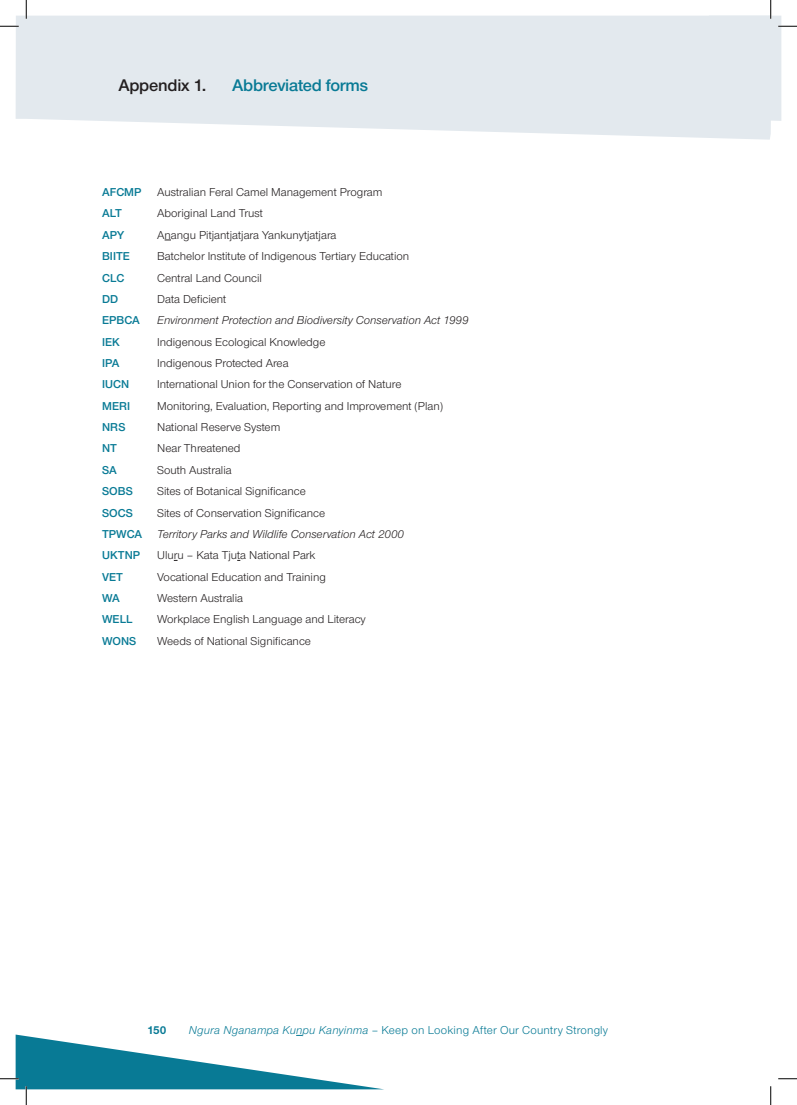
<style>
.page{position:relative;width:797px;height:1105px;background:#fff}
.page>*{position:absolute;margin:0;border:0;box-sizing:border-box;transform-origin:0 0}
.t1{font:600 17.5px "Nimbus Sans Novus T";letter-spacing:-.015em;color:#087a95}
.t2{font:600 17.5px "Nimbus Sans Novus T";letter-spacing:-.015em;color:#231f20}
.t3{font:11.88px "Nimbus Sans Novus T";color:#231f20}
.t4{font:italic 11.88px "Nimbus Sans Novus T";color:#231f20}
.t5{font:600 11.88px "Nimbus Sans Novus T";color:#087a95}
.t6{font:11.88px "Nimbus Sans Novus T";letter-spacing:.015em;color:#087a95}
.t7{font:700 11.88px "Nimbus Sans Novus T";color:#087a95}
.s1{font-style:italic}
</style>
<div class="page">
<svg style="left:16px;top:16px;width:755px;height:124px;background:#e5ebef"></svg>
<svg style="left:0;top:25px;width:19px;height:2px"></svg>
<svg style="left:778px;top:1078px;width:19px;height:1px"></svg>
<svg style="left:25px;top:0;width:2px;height:19px"></svg>
<svg style="left:0;top:1034px;width:384px;height:71px"></svg>
<svg style="left:708px;top:0;width:89px;height:121px"></svg>
<svg style="left:770px;top:1086px;width:1px;height:19px"></svg>
<h1 class="t2" style="left:118px;top:75px;width:90px">Appendix 1.</h1>
<h1 class="t1" style="left:232px;top:75px;width:137px">Abbreviated forms</h1>
<p class="t5" style="left:102px;top:185px;width:41px">AFCMP</p>
<p class="t3" style="left:157px;top:185px;width:227px">Australian Feral Camel Management Program</p>
<p class="t5" style="left:102px;top:207px;width:21px">ALT</p>
<p class="t3" style="left:157px;top:207px;width:107px">Aboriginal Land Trust</p>
<p class="t5" style="left:102px;top:228px;width:24px">APY</p>
<p class="t3" style="left:157px;top:228px;width:181px">Anangu Pitjantjatjara Yankunytjatjara</p>
<p class="t5" style="left:102px;top:249px;width:29px">BIITE</p>
<p class="t3" style="left:157px;top:249px;width:253px">Batchelor Institute of Indigenous Tertiary Education</p>
<p class="t5" style="left:102px;top:271px;width:24px">CLC</p>
<p class="t3" style="left:157px;top:271px;width:106px">Central Land Council</p>
<p class="t5" style="left:102px;top:292px;width:18px">DD</p>
<p class="t3" style="left:157px;top:292px;width:71px">Data Deficient</p>
<p class="t5" style="left:102px;top:313px;width:39px">EPBCA</p>
<p class="t4" style="left:157px;top:313px;width:313px">Environment Protection and Biodiversity Conservation Act 1999</p>
<p class="t5" style="left:102px;top:335px;width:19px">IEK</p>
<p class="t3" style="left:157px;top:335px;width:170px">Indigenous Ecological Knowledge</p>
<p class="t5" style="left:102px;top:356px;width:19px">IPA</p>
<p class="t3" style="left:157px;top:356px;width:133px">Indigenous Protected Area</p>
<p class="t5" style="left:102px;top:377px;width:28px">IUCN</p>
<p class="t3" style="left:157px;top:377px;width:246px">International Union for the Conservation of Nature</p>
<p class="t5" style="left:102px;top:399px;width:30px">MERI</p>
<p class="t3" style="left:157px;top:399px;width:287px">Monitoring, Evaluation, Reporting and Improvement (Plan)</p>
<p class="t5" style="left:102px;top:420px;width:25px">NRS</p>
<p class="t3" style="left:157px;top:420px;width:125px">National Reserve System</p>
<p class="t5" style="left:102px;top:442px;width:16px">NT</p>
<p class="t3" style="left:157px;top:442px;width:85px">Near Threatened</p>
<p class="t5" style="left:102px;top:463px;width:16px">SA</p>
<p class="t3" style="left:157px;top:463px;width:76px">South Australia</p>
<p class="t5" style="left:102px;top:484px;width:32px">SOBS</p>
<p class="t3" style="left:157px;top:484px;width:150px">Sites of Botanical Significance</p>
<p class="t5" style="left:102px;top:506px;width:32px">SOCS</p>
<p class="t3" style="left:157px;top:506px;width:169px">Sites of Conservation Significance</p>
<p class="t5" style="left:102px;top:527px;width:41px">TPWCA</p>
<p class="t4" style="left:157px;top:527px;width:248px">Territory Parks and Wildlife Conservation Act 2000</p>
<p class="t5" style="left:102px;top:548px;width:40px">UKTNP</p>
<p class="t3" style="left:157px;top:548px;width:160px">Uluru – Kata Tjuta National Park</p>
<p class="t5" style="left:102px;top:570px;width:22px">VET</p>
<p class="t3" style="left:157px;top:570px;width:170px">Vocational Education and Training</p>
<p class="t5" style="left:102px;top:591px;width:19px">WA</p>
<p class="t3" style="left:157px;top:591px;width:87px">Western Australia</p>
<p class="t5" style="left:102px;top:612px;width:32px">WELL</p>
<p class="t3" style="left:157px;top:612px;width:210px">Workplace English Language and Literacy</p>
<p class="t5" style="left:102px;top:634px;width:36px">WONS</p>
<p class="t3" style="left:157px;top:634px;width:155px">Weeds of National Significance</p>
<p class="t7" style="left:147px;top:1023px;width:21px">150</p>
<p class="t6" style="left:189px;top:1023px;width:420px"><span class="s1">Ngura Nganampa Kunpu Kanyinma</span> – Keep on Looking After Our Country Strongly</p>
</div>
